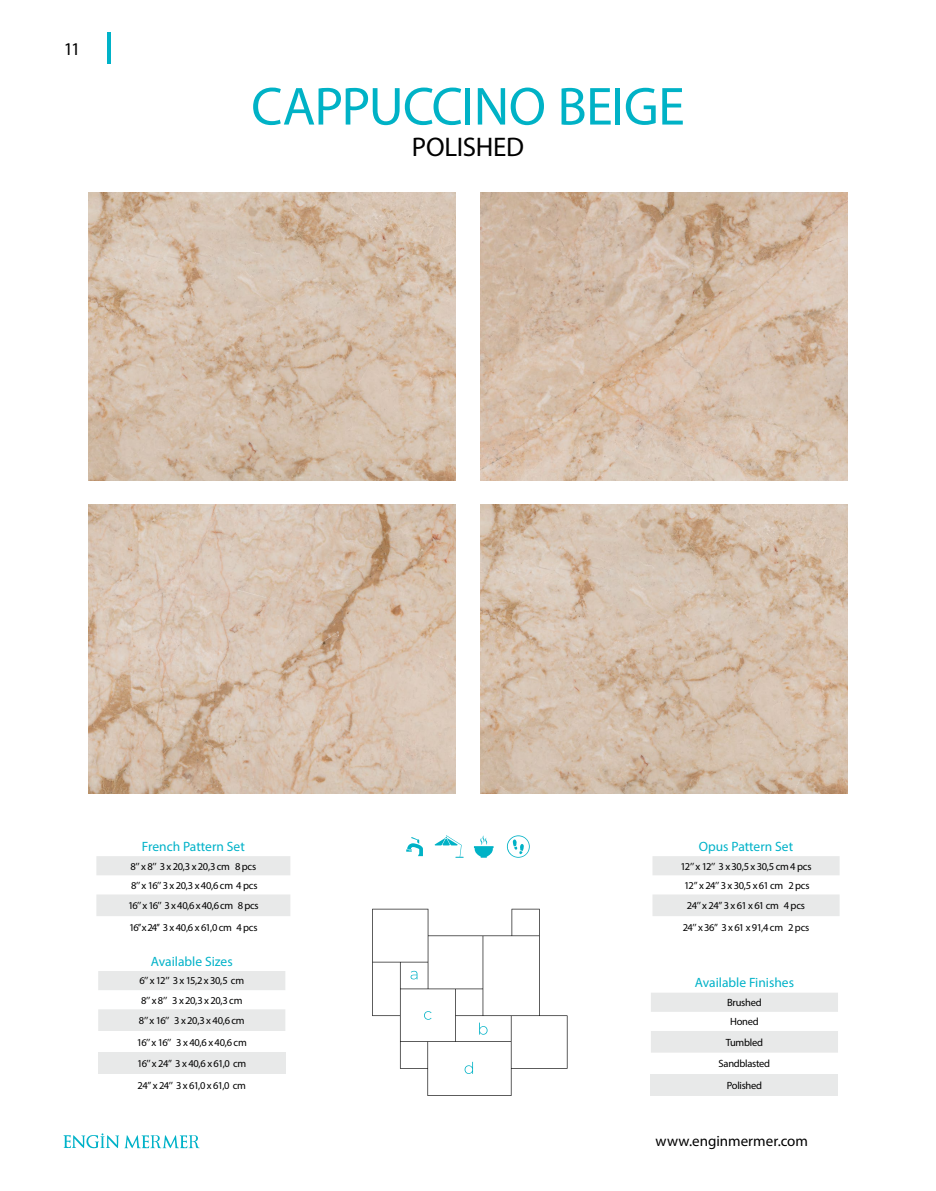
<style>
.page{position:relative;width:936px;height:1191px;background:#fff}
.page>*{position:absolute;margin:0;border:0;box-sizing:border-box;transform-origin:0 0}
.t1{font:54px "Myriad Pro";letter-spacing:-.015em;color:#00b2c6}
.t2{font:27px "Myriad Pro";letter-spacing:-.015em;color:#000}
.t3{font:18px "Myriad Pro";color:#000}
.t4{font:15px "Myriad Pro";color:#000}
.t5{font:13.5px "Myriad Pro";color:#00b2c8}
.t6{font:10.5px/19.2px "Myriad Pro";letter-spacing:-.03em;color:#000}
.t7{font:10.5px/21.6px "Myriad Pro";letter-spacing:-.055em;color:#000}
</style>
<div class="page">
<img style="left:89px;top:192px;width:366px;height:289px">
<img style="left:480px;top:192px;width:367px;height:289px">
<img style="left:89px;top:504px;width:366px;height:289px">
<img style="left:480px;top:504px;width:367px;height:289px">
<svg style="left:434px;top:835px;width:29px;height:22px"></svg>
<svg style="left:474px;top:835px;width:19px;height:22px"></svg>
<svg style="left:507px;top:835px;width:22px;height:22px"></svg>
<svg style="left:406px;top:837px;width:17px;height:19px"></svg>
<hr style="left:107px;top:33px;width:3px;height:31px;background:#00b2c8">
<svg style="left:63px;top:1133px;width:137px;height:15px"></svg>
<svg style="left:98px;top:971px;width:187px;height:60px"></svg>
<div style="left:98px;top:1052px;width:187px;height:22px;background:#e8e9e9"></div>
<svg style="left:372px;top:908px;width:195px;height:188px"></svg>
<svg style="left:651px;top:993px;width:187px;height:59px"></svg>
<div style="left:650px;top:1074px;width:188px;height:22px;background:#e8e9e9"></div>
<svg style="left:652px;top:856px;width:187px;height:60px"></svg>
<svg style="left:96px;top:856px;width:194px;height:60px"></svg>
<h3 class="t3" style="left:64px;top:38px;width:18px">11</h3>
<h1 class="t1" style="left:251px;top:73px;width:435px">CAPPUCCINO BEIGE</h1>
<h2 class="t2" style="left:412px;top:130px;width:114px">POLISHED</h2>
<p class="t5" style="left:142px;top:838px;width:104px">French Pattern Set</p>
<p class="t6" style="left:130px;top:856px;width:129px">8’’ x 8’’ 3 x 20,3 x 20,3 cm 8 pcs<br>8’’ x 16’’ 3 x 20,3 x 40,6 cm 4 pcs</p>
<p class="t6" style="left:128px;top:894px;width:132px;line-height:21.6px">16’’ x 16’’ 3 x 40,6 x 40,6 cm 8 pcs<br>16’’x 24’’ 3 x 40,6 x 61,0 cm 4 pcs</p>
<p class="t5" style="left:151px;top:952px;width:83px">Available Sizes</p>
<p class="t6" style="left:139px;top:971px;width:106px">6’’ x 12’’ 3 x 15,2 x 30,5 cm<br>8’’ x 8’’ 3 x 20,3 x 20,3 cm</p>
<p class="t7" style="left:137px;top:1009px;width:111px">8’’ x 16’’ 3 x 20,3 x 40,6 cm<br>16’’ x 16’’ 3 x 40,6 x 40,6 cm<br>16’’ x 24’’ 3 x 40,6 x 61,0 cm<br>24’’ x 24’’ 3 x 61,0 x 61,0 cm</p>
<p class="t5" style="left:698px;top:838px;width:96px">Opus Pattern Set</p>
<p class="t6" style="left:680px;top:856px;width:132px;text-align:center">12’’ x 12’’ 3 x 30,5 x 30,5 cm 4 pcs<br>12’’ x 24’’ 3 x 30,5 x 61 cm 2 pcs</p>
<p class="t6" style="left:682px;top:894px;width:128px;line-height:21.6px;text-align:center">24’’ x 24’’ 3 x 61 x 61 cm 4 pcs<br>24’’ x 36’’ 3 x 61 x 91,4 cm 2 pcs</p>
<p class="t5" style="left:694px;top:974px;width:101px">Available Finishes</p>
<p class="t6" style="left:727px;top:992px;width:36px">Brushed<br>Honed</p>
<p class="t6" style="left:718px;top:1031px;width:53px;line-height:21.6px;text-align:center">Tumbled<br>Sandblasted<br>Polished</p>
<h3 class="t4" style="left:655px;top:1131px;width:154px">www.enginmermer.com</h3>
</div>
